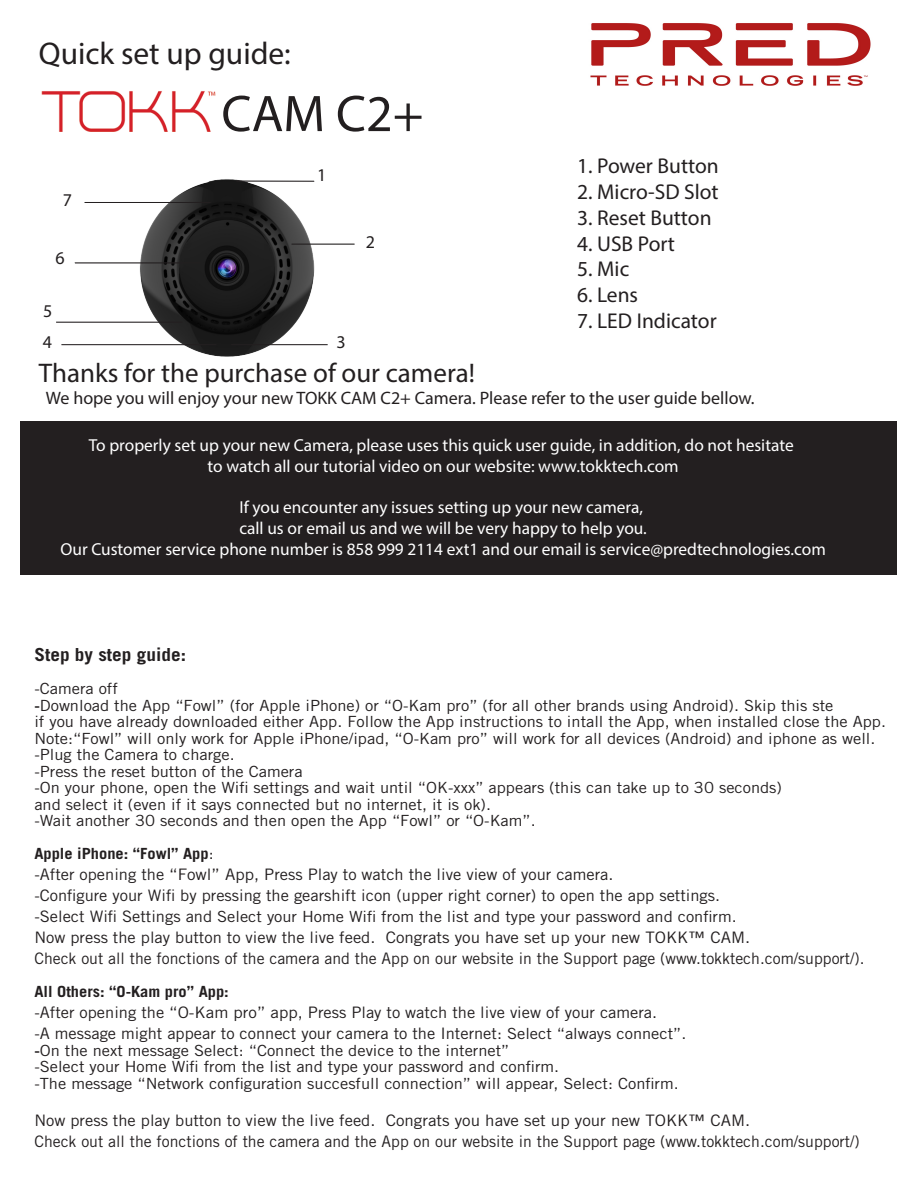
<style>
.page{position:relative;width:918px;height:1188px;background:#fff}
.page>*{position:absolute;margin:0;border:0;box-sizing:border-box;transform-origin:0 0}
.t1{font:51.9px "Myriad Pro";color:#231f20}
.t2{font:31.5px "Myriad Pro";color:#231f20}
.t3{font:27px "Myriad Pro";color:#231f20}
.t4{font:21.45px "Myriad Pro";color:#231f20}
.t5{font:18px "Myriad Pro";color:#231f20}
.t6{font:700 18px "Trade Gothic LT Std";color:#231f20;scale:1.07 1}
.t7{font:17.4px/20.9px "Myriad Pro";color:#fff;text-align:center}
.t8{font:15.9px/21px "Trade Gothic LT Std";color:#231f20;scale:1.04 1}
.t9{font:15.45px/16.5px "Trade Gothic LT Std";color:#231f20;scale:1.07 1}
.t10{font:700 15.45px "Trade Gothic LT Std";color:#231f20;scale:1.07 1}
.s1{font-weight:400}
.s2{font-size:15.45px}
.s3{font-size:15.9px}
</style>
<div class="page">
<div style="left:20px;top:421px;width:877px;height:154px;background:#231f20"></div>
<img style="left:590px;top:23px;width:281px;height:63px">
<img style="left:41px;top:91px;width:314px;height:266px">
<hr style="left:75px;top:263px;width:126px;height:1px;background:#231f20">
<hr style="left:236px;top:181px;width:78px;height:1px;background:#231f20">
<hr style="left:56px;top:322px;width:126px;height:1px;background:#231f20">
<hr style="left:61px;top:344px;width:155px;height:1px;background:#231f20">
<hr style="left:292px;top:244px;width:63px;height:1px;background:#231f20">
<hr style="left:85px;top:202px;width:126px;height:1px;background:#231f20">
<hr style="left:231px;top:344px;width:97px;height:1px;background:#231f20">
<h2 class="t2" style="left:39px;top:34px;width:253px">Quick set up guide:</h2>
<h1 class="t1" style="left:221px;top:82px;width:204px">CAM C2+</h1>
<p class="t5" style="left:63px;top:188px;width:11px">7</p>
<p class="t5" style="left:55px;top:247px;width:11px">6</p>
<p class="t5" style="left:43px;top:300px;width:11px">5</p>
<p class="t5" style="left:317px;top:164px;width:11px">1</p>
<p class="t5" style="left:43px;top:331px;width:11px">4</p>
<p class="t5" style="left:336px;top:331px;width:11px">3</p>
<p class="t5" style="left:366px;top:231px;width:11px">2</p>
<h3 class="t4" style="left:577px;top:153px;width:143px">1. Power Button</h3>
<h3 class="t4" style="left:577px;top:179px;width:143px">2. Micro-SD Slot</h3>
<h3 class="t4" style="left:577px;top:204px;width:136px">3. Reset Button</h3>
<h3 class="t4" style="left:577px;top:230px;width:99px">4. USB Port</h3>
<h3 class="t4" style="left:577px;top:256px;width:54px">5. Mic</h3>
<h3 class="t4" style="left:577px;top:282px;width:62px">6. Lens</h3>
<h3 class="t4" style="left:577px;top:307px;width:141px">7. LED Indicator</h3>
<h3 class="t3" style="left:39px;top:356px;width:437px">Thanks for the purchase of our camera!</h3>
<p class="t5" style="left:46px;top:387px;width:710px">We hope you will enjoy your new TOKK CAM C2+ Camera. Please refer to the user guide bellow.</p>
<p class="t7" style="left:89px;top:434px;width:706px">To properly set up your new Camera, please uses this quick user guide, in addition, do not hesitate to watch all our tutorial video on our website: www.tokktech.com</p>
<p class="t7" style="left:60px;top:497px;width:767px">If you encounter any issues setting up your new camera,<br>call us or email us and we will be very happy to help you.<br>Our Customer service phone number is 858 999 2114 ext1 and our email is service@predtechnologies.com</p>
<p class="t6" style="left:34px;top:644px;width:143px">Step by step guide:</p>
<p class="t9" style="left:34px;top:681px;width:797px">-Camera off<br>-Download the App “Fowl” (for Apple iPhone) or “O-Kam pro” (for all other brands using Android). Skip this ste<br>if you have already downloaded either App. Follow the App instructions to intall the App, when installed close the App.<br>Note:“Fowl” will only work for Apple iPhone/ipad, “O-Kam pro” will work for all devices (Android) and iphone as well. -Plug the Camera to charge.<br>-Press the reset button of the Camera<br>-On your phone, open the Wifi settings and wait until “OK-xxx” appears (this can take up to 30 seconds)<br>and select it (even if it says connected but no internet, it is ok).<br>-Wait another 30 seconds and then open the App “Fowl” or “O-Kam”.</p>
<p class="t10" style="left:34px;top:844px;width:169px">Apple iPhone: “Fowl” App<span class="s1">:</span></p>
<p class="t8" style="left:34px;top:864px;width:661px">-After opening the “Fowl” App, Press Play to watch the live view of your camera.<br><span class="s2">-</span>Configure your Wifi by pressing the gearshift icon (upper right corner) to open the app settings.</p>
<p class="t9" style="left:34px;top:909px;width:658px"><span class="s3">-Select Wifi Settings and</span> Select your Home Wifi from the list and type your password and confirm.</p>
<p class="t8" style="left:34px;top:927px;width:800px">Now press the play button to view the live feed. Congrats you have set up your new TOKK™ CAM.<br>Check out all the fonctions of the camera and the App on our website in the Support page (www.tokktech.com/support/).</p>
<p class="t10" style="left:34px;top:982px;width:183px">All Others: “O-Kam pro” App:</p>
<p class="t8" style="left:34px;top:1002px;width:628px">-After opening the “O-Kam pro” app, Press Play to watch the live view of your camera.<br>-A message might appear to connect your camera to the Internet: <span class="s2">Select “always connect”.</span></p>
<p class="t9" style="left:34px;top:1042px;width:604px">-On the next message Select: “Connect the device to the internet”<br>-Select your Home Wifi from the list and type your password and confirm.<br>-The message “Network configuration succesfull connection” will appear, Select: Confirm.</p>
<p class="t8" style="left:34px;top:1110px;width:795px">Now press the play button to view the live feed. Congrats you have set up your new TOKK™ CAM.<br>Check out all the fonctions of the camera and the App on our website in the Support page (www.tokktech.com/support/)</p>
</div>
